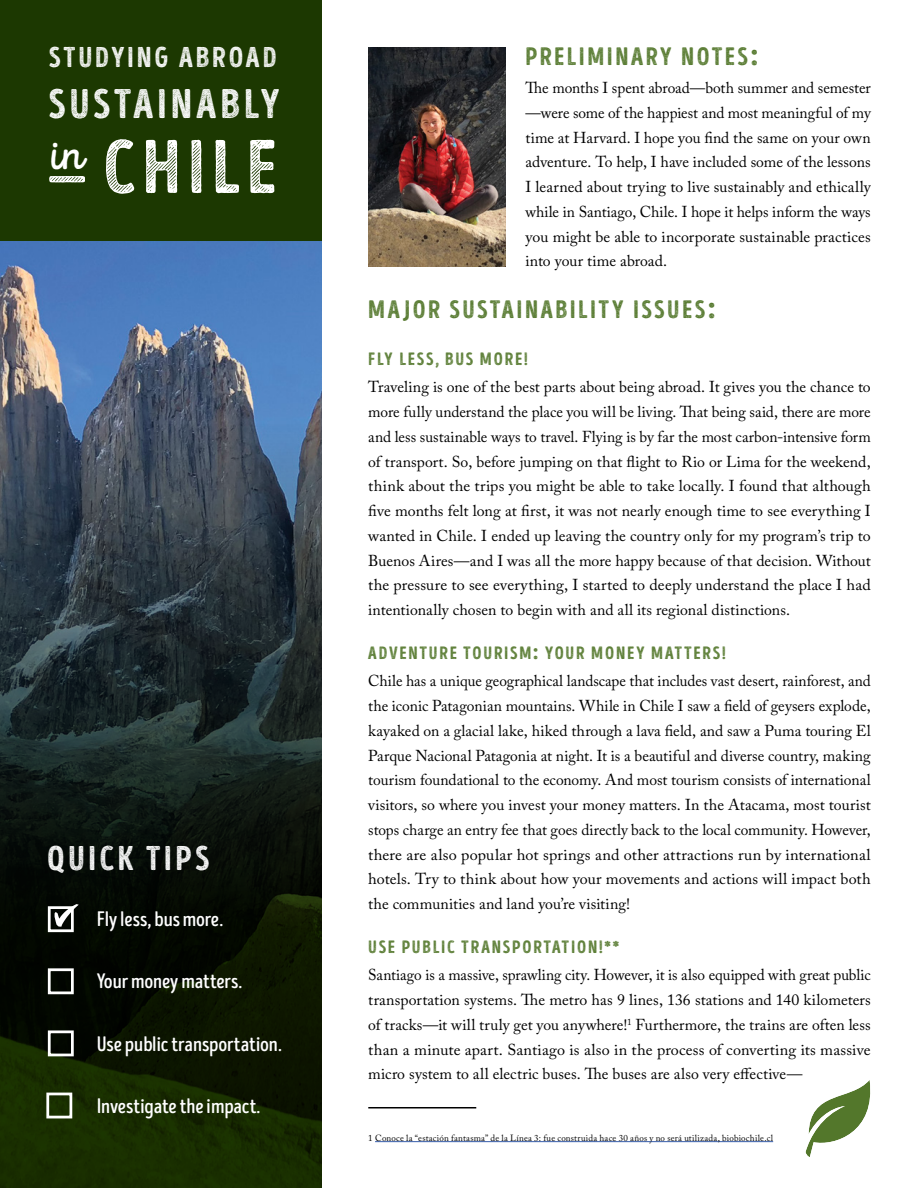
<style>
.page{position:relative;width:918px;height:1188px;background:#fff}
.page>*{position:absolute;margin:0;border:0;box-sizing:border-box;transform-origin:0 0}
.t1{font:75.75px "Intro Head H L Base";letter-spacing:.08em;color:#fff}
.t2{font:72.6px "Intro Head H L Base";color:#fff}
.t3{font:47.85px "Intro Script B Base";color:#fff}
.t4{font:41.4px "Intro Head H H2 Base";letter-spacing:.095em;color:#fff}
.t5{font:34.35px "Intro Head H H2 Base";letter-spacing:.095em;color:#fff}
.t6{font:28.65px "Intro Head H H2 Base";letter-spacing:.1em;color:#fff}
.try{font:25.2px "Intro Head H H2 Base";letter-spacing:.1em;color:#53772b}
.t7{font:21px "Intro Head B Base";letter-spacing:-.005em;color:#fff}
.try-2{font:17.85px "Intro Head H H2 Base";letter-spacing:.1em;color:#53772b}
.TOP_LINE{font:15.75px/24.8px "Adobe Caslon Pro";letter-spacing:.005em;color:#000;text-align:justify}
.try-3{font:15.75px/24.8px "Adobe Caslon Pro";letter-spacing:.005em;color:#000;text-align:justify}
.try-4{font:9px "Adobe Caslon Pro";letter-spacing:.025em;color:#000}
.s1{font-size:36px}
.s2{font-size:25.5px}
</style>
<div class="page">
<img style="left:0;top:241px;width:322px;height:183px">
<div style="left:0;top:0;width:322px;height:241px;background:#1c3801"></div>
<svg style="left:0;top:424px;width:322px;height:764px;background:#1c2720"></svg>
<hr style="left:368px;top:1107px;width:108px;height:1px;background:#000">
<hr style="left:375px;top:1141px;width:398px;height:1px;background:#355caa">
<div style="left:48px;top:906px;width:26px;height:26px;border:3px solid #fff"></div>
<svg style="left:55px;top:904px;width:24px;height:23px"></svg>
<div style="left:48px;top:968px;width:26px;height:26px;border:3px solid #fff"></div>
<div style="left:48px;top:1030px;width:26px;height:26px;border:3px solid #fff"></div>
<div style="left:46px;top:1093px;width:26px;height:25px;border:3px solid #fff"></div>
<img style="left:369px;top:47px;width:137px;height:219px">
<svg style="left:805px;top:1080px;width:66px;height:77px"></svg>
<p class="t6" style="left:49px;top:40px;width:229px">STUDYING ABROAD</p>
<p class="t4" style="left:48px;top:79px;width:233px">SUSTAINABLY</p>
<p class="t1" style="left:103px;top:121px;width:176px">chile</p>
<p class="t3" style="left:50px;top:125px;width:35px">in</p>
<p class="t2" style="left:46px;top:131px;width:43px">—</p>
<p class="t5" style="left:47px;top:838px;width:164px">QUICK TIPS</p>
<p class="t7" style="left:97px;top:907px;width:128px">Fly less, bus more.</p>
<p class="t7" style="left:97px;top:969px;width:147px">Your money matters.</p>
<p class="t7" style="left:97px;top:1031px;width:187px">Use public transportation.</p>
<p class="t7" style="left:97px;top:1094px;width:165px">Investigate the impact.</p>
<p class="try" style="left:526px;top:41px;width:234px">PRELIMINARY NOTES<span class="s1">:</span></p>
<p class="try-3" style="left:526px;top:75px;width:347px">The months I spent abroad—both summer and semester —were some of the happiest and most meaningful of my time at Harvard. I hope you find the same on your own adventure. To help, I have included some of the lessons I learned about trying to live sustainably and ethically while in Santiago, Chile. I hope it helps inform the ways you might be able to incorporate sustainable practices into your time abroad.</p>
<p class="try" style="left:368px;top:294px;width:349px">MAJOR SUSTAINABILITY ISSUES<span class="s1">:</span></p>
<p class="try-2" style="left:368px;top:348px;width:161px">FLY LESS, BUS MORE!</p>
<p class="TOP_LINE" style="left:368px;top:374px;width:504px">Traveling is one of the best parts about being abroad. It gives you the chance to more fully understand the place you will be living. That being said, there are more and less sustainable ways to travel. Flying is by far the most carbon-intensive form of transport. So, before jumping on that flight to Rio or Lima for the weekend, think about the trips you might be able to take locally. I found that although five months felt long at first, it was not nearly enough time to see everything I wanted in Chile. I ended up leaving the country only for my program’s trip to Buenos Aires—and I was all the more happy because of that decision. Without the pressure to see everything, I started to deeply understand the place I had intentionally chosen to begin with and all its regional distinctions.</p>
<p class="try-2" style="left:368px;top:642px;width:359px">ADVENTURE TOURISM<span class="s2">:</span> YOUR MONEY MATTERS!</p>
<p class="TOP_LINE" style="left:368px;top:668px;width:504px">Chile has a unique geographical landscape that includes vast desert, rainforest, and the iconic Patagonian mountains. While in Chile I saw a field of geysers explode, kayaked on a glacial lake, hiked through a lava field, and saw a Puma touring El Parque Nacional Patagonia at night. It is a beautiful and diverse country, making tourism foundational to the economy. And most tourism consists of international visitors, so where you invest your money matters. In the Atacama, most tourist stops charge an entry fee that goes directly back to the local community. However, there are also popular hot springs and other attractions run by international hotels. Try to think about how your movements and actions will impact both the communities and land you’re visiting!</p>
<p class="try-2" style="left:368px;top:936px;width:253px">USE PUBLIC TRANSPORTATION!**</p>
<p class="TOP_LINE" style="left:368px;top:962px;width:504px">Santiago is a massive, sprawling city. However, it is also equipped with great public transportation systems. The metro has 9 lines, 136 stations and 140 kilometers of tracks—it will truly get you anywhere!<sup>1</sup> Furthermore, the trains are often less than a minute apart. Santiago is also in the process of converting its massive micro system to all electric buses. The buses are also very effective—</p>
<p class="try-4" style="left:368px;top:1132px;width:406px">1 Conoce la “estación fantasma” de la Línea 3: fue construida hace 30 años y no será utilizada, biobiochile.cl</p>
</div>
